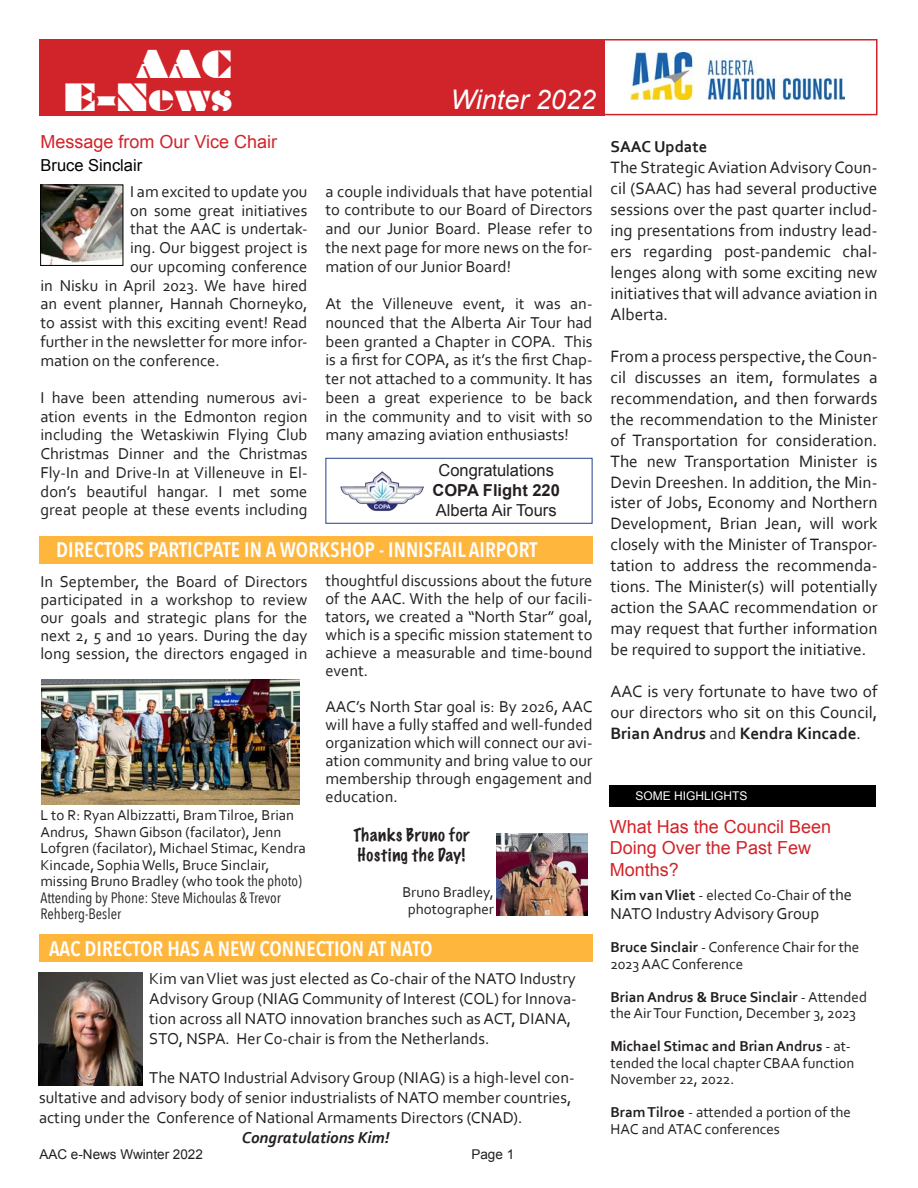
<style>
.page{position:relative;width:918px;height:1188px;background:#fff}
.page>*{position:absolute;margin:0;border:0;box-sizing:border-box;transform-origin:0 0}
.t1{font:36px "Braggadocio";color:#fff}
.t2{font:italic 27px "Arial";color:#fff}
.t3{font:600 21px "Avenir Next Condensed";color:#fff}
.t4{font:18px/21.6px "Arial";color:#d1232a}
.t5{font:17.25px/21px "Corbel";color:#231f20;text-align:justify}
.t6{font:16.5px/18.8px "Corbel";color:#231f20;text-align:justify}
.t7{font:16.5px "Arial";color:#231f20}
.t8{font:100 16.5px/19.8px "Marker Felt";letter-spacing:.045em;color:#231f20}
.t9{font:italic 700 16.5px "Corbel";color:#231f20}
.t10{font:16.5px "Arial";color:#000}
.t11{font:700 16.5px "Arial";color:#231f20}
.t12{font:700 16.5px "Corbel";color:#231f20}
.t13{font:15px/16.5px "Corbel";color:#231f20}
.t14{font:13.5px "Arial";color:#231f20}
.t15{font:12px "Arial";color:#fff}
.s1{font-family:"Avenir Next Condensed"}
.s2{font-weight:700}
.s3{font-size:16.5px}
</style>
<div class="page">
<div style="left:40px;top:39px;width:565px;height:77px;background:#d1232a"></div>
<img style="left:630px;top:52px;width:214px;height:47px">
<div style="left:602px;top:39px;width:276px;height:76px;border:2px solid #d1232a"></div>
<div style="left:610px;top:785px;width:266px;height:21px;background:#000"></div>
<div style="left:39px;top:935px;width:553px;height:27px;background:#ffb63d"></div>
<div style="left:39px;top:537px;width:553px;height:27px;background:#ffb63d"></div>
<img style="left:42px;top:679px;width:258px;height:126px">
<img style="left:496px;top:833px;width:92px;height:83px">
<img style="left:42px;top:187px;width:79px;height:77px">
<div style="left:40px;top:185px;width:83px;height:81px;border:1px solid #000"></div>
<img style="left:39px;top:972px;width:103px;height:113px">
<div style="left:326px;top:458px;width:266px;height:66px;border:1px solid #253f8e"></div>
<img style="left:340px;top:471px;width:83px;height:40px">
<p class="t1" style="left:136px;top:43px;width:97px">AAC</p>
<p class="t1" style="left:63px;top:76px;width:170px">E-News</p>
<p class="t4" style="left:40px;top:131px;width:238px">Message from Our Vice Chair</p>
<p class="t10" style="left:40px;top:154px;width:103px">Bruce Sinclair</p>
<p class="t6" style="left:130px;top:182px;width:179px">I am excited to update you</p>
<p class="t6" style="left:130px;top:200px;width:179px">on some great initiatives</p>
<p class="t6" style="left:130px;top:219px;width:179px">that the AAC is undertak-</p>
<p class="t6" style="left:130px;top:238px;width:179px">ing. Our biggest project is</p>
<p class="t6" style="left:130px;top:257px;width:179px">our upcoming conference</p>
<p class="t6" style="left:41px;top:275px;width:268px">in Nisku in April 2023. We have hired</p>
<p class="t6" style="left:41px;top:294px;width:269px">an event planner, Hannah Chorneyko,</p>
<p class="t6" style="left:41px;top:313px;width:268px">to assist with this exciting event! Read</p>
<p class="t6" style="left:41px;top:332px;width:269px">further in the newsletter for more infor-</p>
<p class="t6" style="left:41px;top:350px;width:181px">mation on the conference.</p>
<p class="t6" style="left:41px;top:388px;width:269px">I have been attending numerous avi&shy;ation events in the Edmonton region including the Wetaskiwin Flying Club Christmas Dinner and the Christmas Fly-In and Drive-In at Villeneuve in El&shy;don’s beautiful hangar. I met some great people at these events including</p>
<p class="t2" style="left:451px;top:82px;width:147px">Winter 2022</p>
<p class="t6" style="left:326px;top:181px;width:269px">a couple individuals that have potential to contribute to our Board of Directors and our Junior Board. Please refer to the next page for more news on the for&shy;mation of our Junior Board!</p>
<p class="t6" style="left:326px;top:294px;width:269px">At the Villeneuve event, it was an&shy;nounced that the Alberta Air Tour had been granted a Chapter in COPA. This is a first for COPA, as it’s the first Chap&shy;ter not attached to a community. It has been a great experience to be back in the community and to visit with so many amazing aviation enthusiasts!</p>
<p class="t7" style="left:438px;top:460px;width:117px">Congratulations</p>
<p class="t11" style="left:433px;top:479px;width:129px">COPA Flight 220</p>
<p class="t7" style="left:436px;top:499px;width:122px">Alberta Air Tours</p>
<p class="t3" style="left:56px;top:532px;width:483px">DIRECTORS PARTICPATE IN A WORKSHOP - INNISFAIL AIRPORT</p>
<p class="t6" style="left:40px;top:572px;width:269px;line-height:18px">In September, the Board of Directors participated in a workshop to review our goals and strategic plans for the next 2, 5 and 10 years. During the day long session, the directors engaged in</p>
<p class="t6" style="left:326px;top:572px;width:269px;line-height:18px">thoughtful discussions about the future of the AAC. With the help of our facili&shy;tators, we created a “North Star” goal, which is a specific mission statement to achieve a measurable and time-bound event.</p>
<p class="t6" style="left:326px;top:698px;width:269px;line-height:18px">AAC’s North Star goal is: By 2026, AAC will have a fully staffed and well-funded organization which will connect our avi&shy;ation community and bring value to our membership through engagement and education.</p>
<p class="t13" style="left:40px;top:807px;width:267px">L to R: Ryan Albizzatti, Bram Tilroe, Brian Andrus, Shawn Gibson (facilator), Jenn Lofgren (facilator), Michael Stimac, Kendra Kincade, Sophia Wells, Bruce Sinclair, missing Bruno Bradley (who took <span class="s1">the photo)<br>Attending by Phone: Steve Michoulas &amp; Trevor Rehberg-Besler</span></p>
<p class="t8" style="left:353px;top:825px;width:118px">Thanks Bruno for<br>Hosting the Day!</p>
<p class="t13" style="left:402px;top:884px;width:93px">Bruno Bradley,</p>
<p class="t13" style="left:408px;top:900px;width:87px">photographer</p>
<p class="t3" style="left:49px;top:930px;width:385px">AAC DIRECTOR HAS A NEW CONNECTION AT NATO</p>
<p class="t6" style="left:149px;top:969px;width:429px;line-height:19.8px;text-align:left">Kim van Vliet was just elected as Co-chair of the NATO Industry Advisory Group (NIAG Community of Interest (COL) for Innova&shy;tion across all NATO innovation branches such as ACT, DIANA, STO, NSPA. Her Co-chair is from the Netherlands.</p>
<p class="t6" style="left:39px;top:1068px;width:537px;line-height:19.8px;text-align:left;text-indent:110px">The NATO Industrial Advisory Group (NIAG) is a high-level con&shy;sultative and advisory body of senior industrialists of NATO member countries, acting under the Conference of National Armaments Directors (CNAD).</p>
<p class="t9" style="left:242px;top:1127px;width:149px">Congratulations Kim!</p>
<p class="t14" style="left:39px;top:1146px;width:165px">AAC e-News Wwinter 2022</p>
<p class="t14" style="left:471px;top:1146px;width:44px">Page 1</p>
<p class="t12" style="left:610px;top:136px;width:98px">SAAC Update</p>
<p class="t5" style="left:610px;top:156px;width:269px">The Strategic Aviation Advisory Coun&shy;cil (SAAC) has had several productive sessions over the past quarter includ&shy;ing presentations from industry lead&shy;ers regarding post-pandemic chal&shy;lenges along with some exciting new initiatives that will advance aviation in Alberta.</p>
<p class="t5" style="left:610px;top:345px;width:269px">From a process perspective, the Coun&shy;cil discusses an item, formulates a recommendation, and then forwards the recommendation to the Minister of Transportation for consideration.<br>The new Transportation Minister is Devin Dreeshen. In addition, the Min&shy;ister of Jobs, Economy and Northern Development, Brian Jean, will work closely with the Minister of Transpor&shy;tation to address the recommenda&shy;tions. The Minister(s) will potentially action the SAAC recommendation or may request that further information be required to support the initiative.</p>
<p class="t5" style="left:610px;top:681px;width:268px">AAC is very fortunate to have two of our directors who sit on this Council, <span class="s2">Brian Andrus</span> and <span class="s2">Kendra Kincade</span>.</p>
<p class="t15" style="left:635px;top:788px;width:114px">SOME HIGHLIGHTS</p>
<p class="t4" style="left:610px;top:816px;width:223px">What Has the Council Been</p>
<p class="t4" style="left:610px;top:837px;width:203px">Doing Over the Past Few<br>Months?</p>
<p class="t13" style="left:610px;top:886px;width:243px"><span class="s2">Kim van Vliet</span> - elected Co-Chair <span class="s3">of the</span></p>
<p class="t6" style="left:611px;top:904px;width:210px">NATO Industry Advisory Group</p>
<p class="t13" style="left:610px;top:939px;width:250px"><span class="s2">Bruce Sinclair</span> - Conference Chair for the<br>2023 AAC Conference</p>
<p class="t13" style="left:610px;top:988px;width:258px"><span class="s2">Brian Andrus &amp; Bruce Sinclair</span> - Attended the Air Tour Function, December 3, 2023</p>
<p class="t13" style="left:610px;top:1038px;width:246px"><span class="s2">Michael Stimac and Brian Andrus</span> - at&shy;tended the local chapter CBAA function<br>November 22, 2022.</p>
<p class="t13" style="left:610px;top:1104px;width:242px"><span class="s2">Bram Tilroe</span> - attended a portion of the<br>HAC and ATAC conferences</p>
</div>
